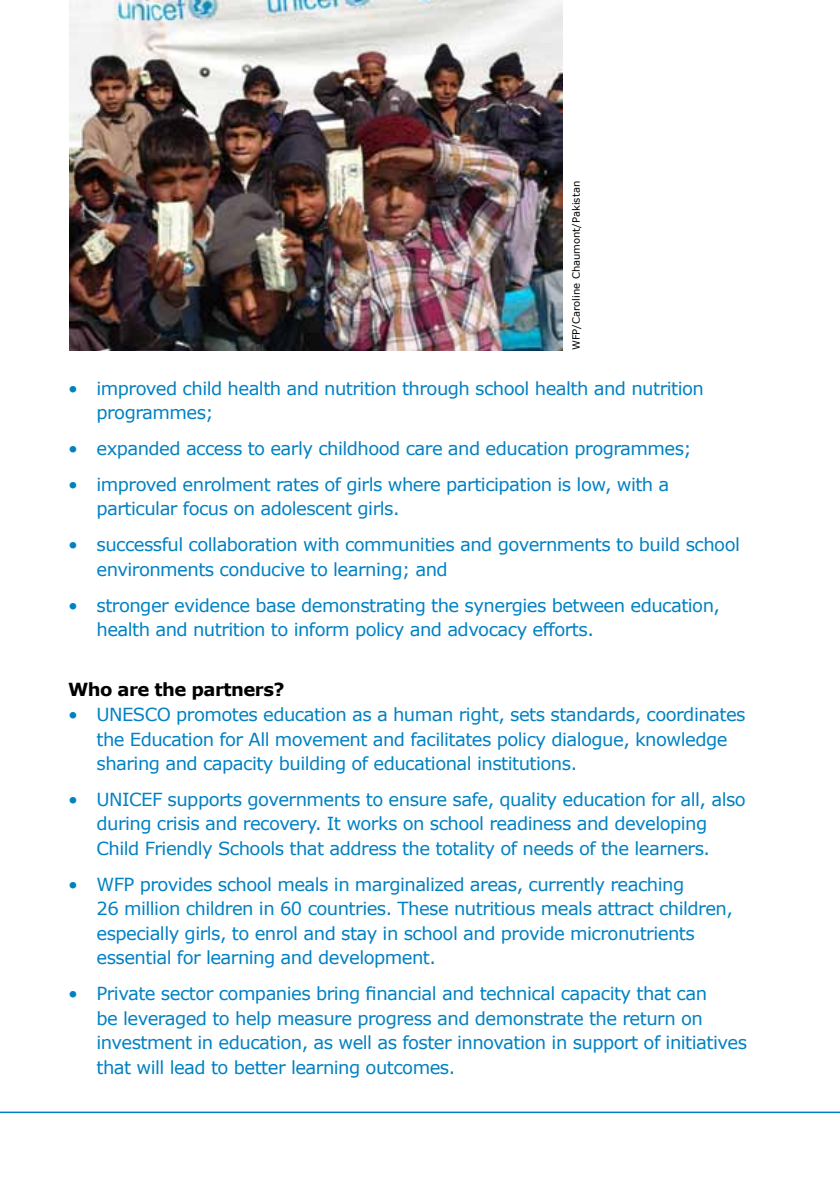
<style>
.page{position:relative;width:840px;height:1191px;background:#fff}
.page>*{position:absolute;margin:0;border:0;box-sizing:border-box;transform-origin:0 0}
.t1{font:18px/24.4px "Verdana";letter-spacing:-.03em;color:#0081c3}
.t2{font:700 18px "Verdana";letter-spacing:-.03em;color:#000}
.t3{font:10px "Verdana";color:#000}
</style>
<div class="page">
<hr style="left:0;top:1111px;width:839px;height:2px;background:#0081c3">
<img style="left:70px;top:0;width:492px;height:350px">
<p class="t3" style="left:569px;top:350px;width:171px;rotate:-90deg">WFP/Caroline Chaumont/Pakistan</p>
<p class="t1" style="left:96px;top:376px;width:608px;text-indent:-28px">• improved child health and nutrition through school health and nutrition programmes;</p>
<p class="t1" style="left:68px;top:436px;width:624px">• expanded access to early childhood care and education programmes;</p>
<p class="t1" style="left:96px;top:472px;width:574px;text-indent:-28px">• improved enrolment rates of girls where participation is low, with a particular focus on adolescent girls.</p>
<p class="t1" style="left:96px;top:532px;width:644px;text-indent:-28px">• successful collaboration with communities and governments to build school environments conducive to learning; and</p>
<p class="t1" style="left:96px;top:592px;width:624px;text-indent:-28px">• stronger evidence base demonstrating the synergies between education, health and nutrition to inform policy and advocacy efforts.</p>
<p class="t2" style="left:68px;top:677px;width:218px">Who are the partners?</p>
<p class="t1" style="left:96px;top:702px;width:650px;text-indent:-28px">• UNESCO promotes education as a human right, sets standards, coordinates the Education for All movement and facilitates policy dialogue, knowledge sharing and capacity building of educational institutions.</p>
<p class="t1" style="left:68px;top:787px;width:679px;text-align:center">• UNICEF supports governments to ensure safe, quality education for all, also during crisis and recovery. It works on school readiness and developing<br>Child Friendly Schools that address the totality of needs of the learners.</p>
<p class="t1" style="left:96px;top:871px;width:637px;text-indent:-28px">• WFP provides school meals in marginalized areas, currently reaching<br>26 million children in 60 countries. These nutritious meals attract children, especially girls, to enrol and stay in school and provide micronutrients essential for learning and development.</p>
<p class="t1" style="left:96px;top:981px;width:651px;text-indent:-28px">• Private sector companies bring financial and technical capacity that can<br>be leveraged to help measure progress and demonstrate the return on investment in education, as well as foster innovation in support of initiatives that will lead to better learning outcomes.</p>
</div>
